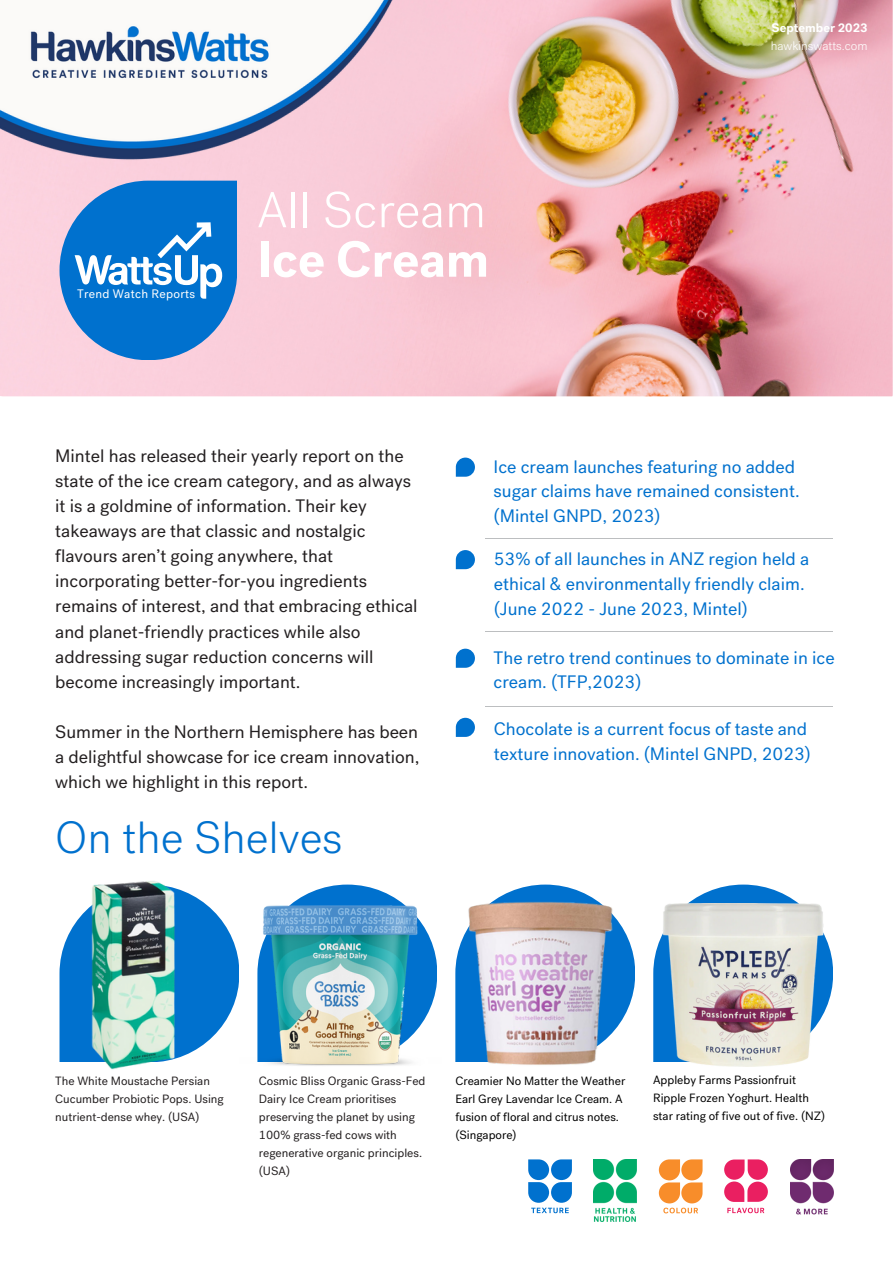
<style>
.page{position:relative;width:893px;height:1264px;background:#fff}
.page>*{position:absolute;margin:0;border:0;box-sizing:border-box;transform-origin:0 0}
.t1{font:300 50.25px "Post Grotesk";color:#fff}
.t2{font:700 50.25px "Post Grotesk";color:#fff}
.t3{font:300 45px "Post Grotesk";color:#0071ce}
.t4{font:18px/25px "Post Grotesk";color:#231f20}
.t5{font:18px/24.8px "Post Grotesk";color:#0071ce}
.t6{font:300 12.45px "Post Grotesk";color:#fff}
.t7{font:700 12.45px "Post Grotesk";color:#fff}
.t8{font:12.3px "Post Grotesk";letter-spacing:.02em;color:#fff}
.t9{font:12px/18px "Post Grotesk";color:#231f20}
.t10{font:12px/18px "Post Grotesk";color:#000}
</style>
<div class="page">
<img style="left:0;top:0;width:892px;height:396px">
<svg style="left:229px;top:932px;width:10px;height:83px"></svg>
<hr style="left:485px;top:537px;width:348px;height:1px;background:#bcbec0">
<hr style="left:485px;top:631px;width:348px;height:1px;background:#bcbec0">
<hr style="left:485px;top:705px;width:348px;height:1px;background:#bcbec0">
<svg style="left:455px;top:884px;width:180px;height:178px"></svg>
<svg style="left:653px;top:884px;width:180px;height:178px"></svg>
<svg style="left:59px;top:193px;width:178px;height:167px;background:#3c8cd4"></svg>
<svg style="left:456px;top:457px;width:19px;height:19px"></svg>
<svg style="left:456px;top:550px;width:19px;height:19px"></svg>
<svg style="left:456px;top:648px;width:19px;height:19px"></svg>
<svg style="left:456px;top:717px;width:19px;height:20px"></svg>
<img style="left:0;top:0;width:392px;height:193px">
<img style="left:465px;top:902px;width:154px;height:163px">
<img style="left:661px;top:903px;width:163px;height:163px">
<img style="left:59px;top:881px;width:170px;height:189px">
<img style="left:257px;top:884px;width:180px;height:182px">
<svg style="left:528px;top:1159px;width:44px;height:54px"></svg>
<img style="left:594px;top:1159px;width:42px;height:62px">
<svg style="left:658px;top:1159px;width:44px;height:54px"></svg>
<svg style="left:724px;top:1159px;width:43px;height:42px"></svg>
<svg style="left:727px;top:1207px;width:37px;height:6px"></svg>
<img style="left:790px;top:1159px;width:43px;height:56px">
<p class="t8" style="left:77px;top:286px;width:119px">Trend Watch Reports</p>
<p class="t1" style="left:257px;top:181px;width:230px">All Scream</p>
<p class="t2" style="left:257px;top:227px;width:233px">Ice Cream</p>
<p class="t7" style="left:771px;top:19px;width:97px">September 2023</p>
<p class="t6" style="left:770px;top:39px;width:98px">hawkinswatts.com</p>
<p class="t4" style="left:55px;top:443px;width:364px">Mintel has released their yearly report on the state of the ice cream category, and as always it is a goldmine of information. Their key takeaways are that classic and nostalgic flavours aren’t going anywhere, that incorporating better-for-you ingredients remains of interest, and that embracing ethical and planet-friendly practices while also addressing sugar reduction concerns will become increasingly important.</p>
<p class="t4" style="left:55px;top:719px;width:365px;text-align:justify">Summer in the Northern Hemisphere has been a delightful showcase for ice cream innovation, which we highlight in this report.</p>
<p class="t3" style="left:55px;top:812px;width:289px">On the Shelves</p>
<p class="t5" style="left:493px;top:454px;width:307px">Ice cream launches featuring no added sugar claims have remained consistent. (Mintel GNPD, 2023)</p>
<p class="t5" style="left:494px;top:546px;width:317px">53% of all launches in ANZ region held a ethical &amp; environmentally friendly claim. (June 2022 - June 2023, Mintel)</p>
<p class="t5" style="left:493px;top:645px;width:342px">The retro trend continues to dominate in ice cream. (TFP,2023)</p>
<p class="t5" style="left:494px;top:716px;width:318px">Chocolate is a current focus of taste and texture innovation. (Mintel GNPD, 2023)</p>
<p class="t9" style="left:55px;top:1071px;width:170px">The White Moustache Persian<br>Cucumber Probiotic Pops. Using nutrient-dense whey. (USA)</p>
<p class="t9" style="left:259px;top:1071px;width:168px">Cosmic Bliss Organic Grass-Fed<br>Dairy Ice Cream prioritises preserving the planet by using<br>100% grass-fed cows with regenerative organic principles. (USA)</p>
<p class="t10" style="left:455px;top:1071px;width:171px">Creamier No Matter the Weather<br>Earl Grey Lavendar Ice Cream. A fusion of floral and citrus notes. (Singapore)</p>
<p class="t10" style="left:653px;top:1071px;width:173px">Appleby Farms Passionfruit<br>Ripple Frozen Yoghurt. Health star rating of five out of five. (NZ)</p>
</div>
